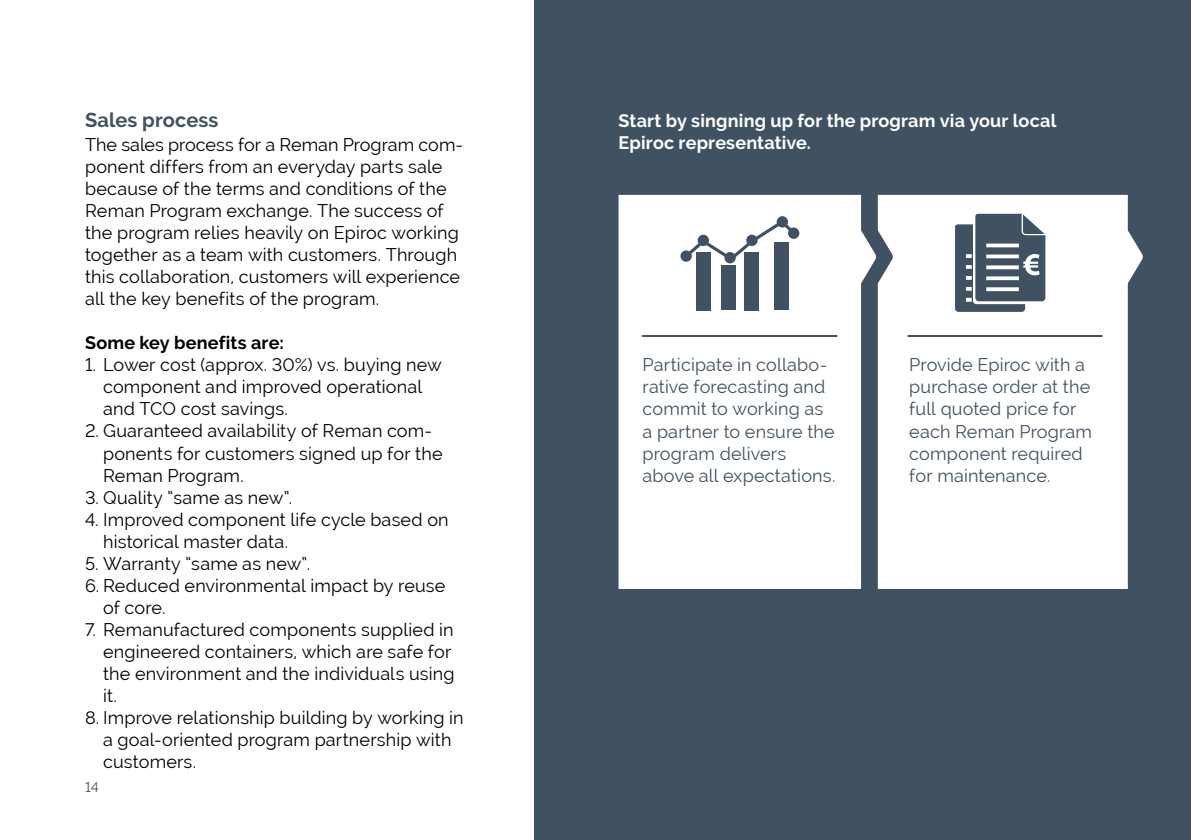
<style>
.page{position:relative;width:1191px;height:840px;background:#fff}
.page>*{position:absolute;margin:0;border:0;box-sizing:border-box;transform-origin:0 0}
.t1{font:700 20px "Raleway";letter-spacing:.005em;color:#405262}
.t2{font:18px/22px "Raleway";letter-spacing:.01em;color:#000}
.t3{font:18px/22px "Raleway";letter-spacing:.01em;color:#405262}
.t4{font:700 18px/22px "Raleway";letter-spacing:.01em;color:#fff}
.t5{font:700 18px "Raleway";letter-spacing:.01em;color:#000}
.t6{font:14px "Raleway";color:#405262}
</style>
<div class="page">
<div style="left:533px;top:0;width:658px;height:839px;background:#405262"></div>
<div style="left:618px;top:195px;width:258px;height:393px;background:#fff"></div>
<hr style="left:641px;top:335px;width:194px;height:2px;background:#ffc62a">
<div style="left:878px;top:195px;width:264px;height:393px;background:#fff"></div>
<hr style="left:642px;top:335px;width:195px;height:2px;background:#405262">
<hr style="left:907px;top:335px;width:195px;height:2px;background:#405262">
<div style="left:696px;top:252px;width:14px;height:58px;background:#405262"></div>
<div style="left:721px;top:265px;width:14px;height:45px;background:#405262"></div>
<div style="left:745px;top:252px;width:14px;height:58px;background:#405262"></div>
<div style="left:774px;top:242px;width:14px;height:68px;background:#405262"></div>
<svg style="left:680px;top:216px;width:119px;height:47px"></svg>
<svg style="left:955px;top:214px;width:90px;height:98px"></svg>
<p class="t1" style="left:85px;top:109px;width:135px">Sales process</p>
<p class="t2" style="left:85px;top:134px;width:379px">The sales process for a Reman Program com&shy;ponent differs from an everyday parts sale because of the terms and conditions of the Reman Program exchange. The success of the program relies heavily on Epiroc working together as a team with customers. Through this collaboration, customers will experience all the key benefits of the program.</p>
<p class="t5" style="left:85px;top:332px;width:200px">Some key benefits are:</p>
<p class="t2" style="left:103px;top:354px;width:340px;text-indent:-18px">1. Lower cost (approx. 30%) vs. buying new component and improved operational and TCO cost savings.</p>
<p class="t2" style="left:103px;top:420px;width:341px;text-indent:-18px">2. Guaranteed availability of Reman com&shy;ponents for customers signed up for the<br>Reman Program.</p>
<p class="t2" style="left:85px;top:486px;width:209px">3. Quality “same as new”.</p>
<p class="t2" style="left:103px;top:508px;width:347px;text-indent:-18px">4. Improved component life cycle based on historical master data.</p>
<p class="t2" style="left:85px;top:552px;width:227px">5. Warranty “same as new”.</p>
<p class="t2" style="left:103px;top:574px;width:344px;text-indent:-18px">6. Reduced environmental impact by reuse of core.</p>
<p class="t2" style="left:103px;top:618px;width:353px;text-indent:-18px">7. Remanufactured components supplied in engineered containers, which are safe for the environment and the individuals using it.</p>
<p class="t2" style="left:103px;top:706px;width:362px;text-indent:-18px">8. Improve relationship building by working in a goal-oriented program partnership with customers.</p>
<p class="t6" style="left:85px;top:778px;width:15px">14</p>
<p class="t4" style="left:618px;top:110px;width:439px">Start by singning up for the program via your local<br>Epiroc representative.</p>
<p class="t3" style="left:642px;top:354px;width:194px">Participate in collabo&shy;rative forecasting and commit to working as a partner to ensure the program delivers above all expectations.</p>
<p class="t3" style="left:909px;top:354px;width:184px">Provide Epiroc with a purchase order at the full quoted price for each Reman Program component required for maintenance.</p>
</div>
